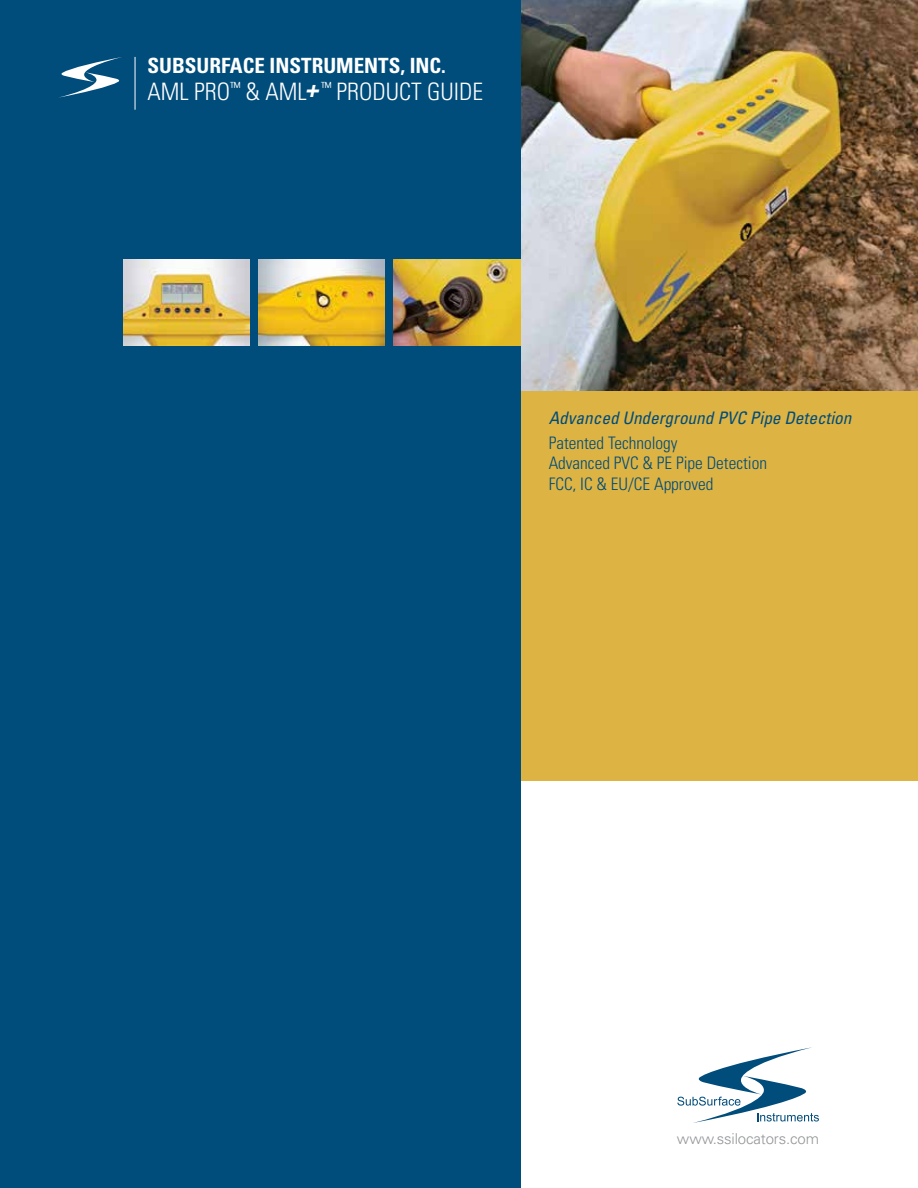
<style>
.page{position:relative;width:918px;height:1188px;background:#fff}
.page>*{position:absolute;margin:0;border:0;box-sizing:border-box;transform-origin:0 0}
.t1{font:300 condensed 24px "Univers";color:#fff}
.t2{font:700 condensed 21px "Univers";color:#fff}
.t3{font:300 condensed 17.25px/20.7px "Univers";color:#004c7b}
.t4{font:italic condensed 17.25px "Univers";color:#004c7b}
.t5{font:300 15px "Univers";letter-spacing:-.01em;color:#939598}
.s1{font-weight:900;font-style:italic;font-stretch:normal}
</style>
<div class="page">
<img style="left:520px;top:0;width:398px;height:391px">
<div style="left:518px;top:391px;width:400px;height:390px;background:#ddb343"></div>
<div style="left:0;top:0;width:520px;height:1188px;background:#004c7b"></div>
<svg style="left:677px;top:1047px;width:142px;height:76px"></svg>
<svg style="left:59px;top:57px;width:63px;height:41px"></svg>
<hr style="left:135px;top:57px;width:1px;height:53px;background:#fff">
<img style="left:123px;top:260px;width:126px;height:85px">
<img style="left:259px;top:260px;width:126px;height:85px">
<img style="left:393px;top:260px;width:127px;height:85px">
<p class="t2" style="left:148px;top:53px;width:300px">SUBSURFACE INSTRUMENTS, INC.</p>
<h1 class="t1" style="left:148px;top:77px;width:337px">AML PRO<sup>™</sup> &amp; AML<span class="s1">+</span><sup>™</sup> PRODUCT GUIDE</h1>
<p class="t4" style="left:549px;top:406px;width:304px">Advanced Underground PVC Pipe Detection</p>
<p class="t3" style="left:549px;top:432px;width:220px">Patented Technology<br>Advanced PVC &amp; PE Pipe Detection<br>FCC, IC &amp; EU/CE Approved</p>
<p class="t5" style="left:677px;top:1130px;width:144px">www.ssilocators.com</p>
</div>
